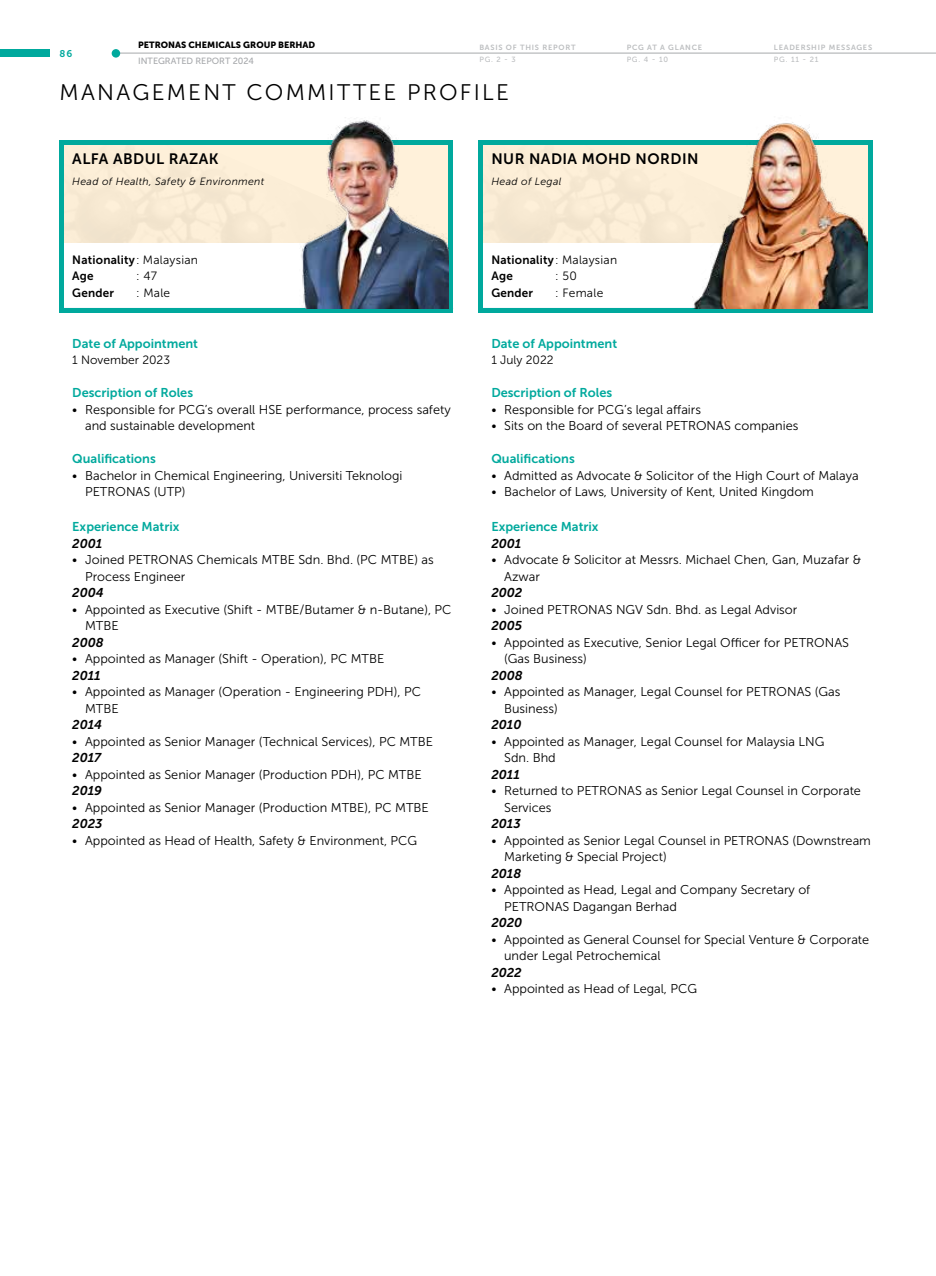
<style>
.page{position:relative;width:936px;height:1276px;background:#fff}
.page>*{position:absolute;margin:0;border:0;box-sizing:border-box;transform-origin:0 0}
.t1{font:22.5px "Museo Sans 300";letter-spacing:.1em;color:#000}
.t2{font:15px "Museo Sans 700";letter-spacing:.03em;color:#000}
.t3{font:12.75px/16.5px "Museo Sans 300";color:#000}
.t4{font:12.75px "Museo Sans 700";color:#00a99d}
.t5{font:italic 12.75px "Museo Sans 700";color:#000}
.t6{font:12px/16.5px "Museo Sans 700";letter-spacing:.02em;color:#000}
.t7{font:12px "Museo Sans 300";color:#000}
.t8{font:italic 10.5px "Museo Sans 300";letter-spacing:.03em;color:#000}
.t9{font:9.75px "Museo Sans 700";color:#00a99d}
.t10{font:9px "Museo Sans 900";color:#000}
.t11{font:9px "Museo Sans 500";color:#a7a9ac}
.t12{font:7.5px "Museo Sans 700";letter-spacing:.1em;color:#bcbec0}
.t13{font:7.5px "Museo Sans 500";letter-spacing:.1em;color:#bcbec0}
.s1{font-family:"Museo Sans 300"}
</style>
<div class="page">
<hr style="left:114px;top:53px;width:821px;height:1px;background:#a7a9ac">
<div style="left:0;top:50px;width:50px;height:7px;background:#00a99d"></div>
<div style="left:112px;top:49px;width:8px;height:9px;background:#00a99d;border-radius:50%"></div>
<div style="left:478px;top:140px;width:5px;height:172px;background:#00a99d"></div>
<div style="left:867px;top:140px;width:5px;height:172px;background:#00a99d"></div>
<div style="left:478px;top:140px;width:394px;height:5px;background:#00a99d"></div>
<hr style="left:478px;top:308px;width:394px;height:4px;background:#00a99d">
<img style="left:685px;top:122px;width:182px;height:186px">
<hr style="left:60px;top:140px;width:4px;height:172px;background:#00a99d">
<hr style="left:449px;top:140px;width:4px;height:172px;background:#00a99d">
<div style="left:60px;top:140px;width:393px;height:5px;background:#00a99d"></div>
<hr style="left:60px;top:308px;width:393px;height:4px;background:#00a99d">
<img style="left:256px;top:117px;width:193px;height:191px">
<p class="t10" style="left:138px;top:40px;width:178px">PETRONAS CHEMICALS GROUP BERHAD</p>
<p class="t11" style="left:138px;top:56px;width:117px">INTEGRATED REPORT 2024</p>
<p class="t12" style="left:479px;top:43px;width:98px">BASIS OF THIS REPORT</p>
<p class="t13" style="left:479px;top:55px;width:38px">PG. 2 - 3</p>
<p class="t9" style="left:60px;top:48px;width:14px">86</p>
<h1 class="t1" style="left:60px;top:80px;width:451px">MANAGEMENT COMMITTEE PROFILE</h1>
<p class="t12" style="left:626px;top:43px;width:77px">PCG AT A GLANCE</p>
<p class="t13" style="left:626px;top:55px;width:43px">PG. 4 - 10</p>
<p class="t2" style="left:72px;top:151px;width:148px">ALFA ABDUL RAZAK</p>
<p class="t2" style="left:491px;top:151px;width:208px">NUR NADIA MOHD NORDIN</p>
<p class="t8" style="left:72px;top:176px;width:193px">Head of Health, Safety &amp; Environment</p>
<p class="t8" style="left:491px;top:176px;width:72px">Head of Legal</p>
<p class="t6" style="left:72px;top:251px;width:127px">Nationality<span class="s1">: Malaysian<br></span>Age</p>
<p class="t7" style="left:136px;top:270px;width:22px">: 47</p>
<p class="t6" style="left:491px;top:251px;width:127px">Nationality<span class="s1">: Malaysian<br></span>Age</p>
<p class="t7" style="left:555px;top:270px;width:23px">: 50</p>
<p class="t6" style="left:72px;top:284px;width:43px">Gender</p>
<p class="t7" style="left:136px;top:286px;width:36px">: Male</p>
<p class="t6" style="left:491px;top:284px;width:43px">Gender</p>
<p class="t7" style="left:555px;top:286px;width:50px">: Female</p>
<p class="t12" style="left:773px;top:43px;width:100px">LEADERSHIP MESSAGES</p>
<p class="t13" style="left:773px;top:55px;width:46px">PG. 11 - 21</p>
<p class="t4" style="left:72px;top:336px;width:127px">Date of Appointment</p>
<p class="t7" style="left:72px;top:353px;width:99px">1 November 2023</p>
<p class="t4" style="left:72px;top:385px;width:122px">Description of Roles</p>
<p class="t3" style="left:85px;top:401px;width:367px;text-indent:-13px">• Responsible for PCG’s overall HSE performance, process safety and sustainable development</p>
<p class="t4" style="left:72px;top:451px;width:85px">Qualifications</p>
<p class="t3" style="left:85px;top:467px;width:319px;text-indent:-13px">• Bachelor in Chemical Engineering, Universiti Teknologi<br>PETRONAS (UTP)</p>
<p class="t4" style="left:72px;top:520px;width:109px">Experience Matrix</p>
<p class="t5" style="left:72px;top:536px;width:31px">2001</p>
<p class="t3" style="left:85px;top:551px;width:350px;text-indent:-13px">• Joined PETRONAS Chemicals MTBE Sdn. Bhd. (PC MTBE) as<br>Process Engineer</p>
<p class="t5" style="left:72px;top:586px;width:33px">2004</p>
<p class="t3" style="left:85px;top:601px;width:368px;text-indent:-13px">• Appointed as Executive (Shift - MTBE/Butamer &amp; n-Butane), PC<br>MTBE</p>
<p class="t5" style="left:72px;top:635px;width:33px">2008</p>
<p class="t3" style="left:72px;top:650px;width:313px">• Appointed as Manager (Shift - Operation), PC MTBE</p>
<p class="t5" style="left:72px;top:668px;width:30px">2011</p>
<p class="t3" style="left:85px;top:683px;width:337px;text-indent:-13px">• Appointed as Manager (Operation - Engineering PDH), PC<br>MTBE</p>
<p class="t5" style="left:72px;top:717px;width:31px">2014</p>
<p class="t3" style="left:72px;top:733px;width:362px">• Appointed as Senior Manager (Technical Services), PC MTBE</p>
<p class="t5" style="left:72px;top:750px;width:30px">2017</p>
<p class="t3" style="left:72px;top:766px;width:351px">• Appointed as Senior Manager (Production PDH), PC MTBE</p>
<p class="t5" style="left:72px;top:783px;width:31px">2019</p>
<p class="t3" style="left:72px;top:799px;width:358px">• Appointed as Senior Manager (Production MTBE), PC MTBE</p>
<p class="t5" style="left:72px;top:816px;width:32px">2023</p>
<p class="t3" style="left:72px;top:832px;width:346px">• Appointed as Head of Health, Safety &amp; Environment, PCG</p>
<p class="t4" style="left:491px;top:336px;width:127px">Date of Appointment</p>
<p class="t7" style="left:491px;top:353px;width:64px">1 July 2022</p>
<p class="t4" style="left:491px;top:385px;width:122px">Description of Roles</p>
<p class="t3" style="left:491px;top:401px;width:211px">• Responsible for PCG’s legal affairs</p>
<p class="t3" style="left:491px;top:417px;width:308px">• Sits on the Board of several PETRONAS companies</p>
<p class="t4" style="left:491px;top:451px;width:85px">Qualifications</p>
<p class="t3" style="left:491px;top:467px;width:369px">• Admitted as Advocate &amp; Solicitor of the High Court of Malaya</p>
<p class="t3" style="left:491px;top:483px;width:324px">• Bachelor of Laws, University of Kent, United Kingdom</p>
<p class="t4" style="left:491px;top:520px;width:109px">Experience Matrix</p>
<p class="t5" style="left:491px;top:536px;width:31px">2001</p>
<p class="t3" style="left:504px;top:551px;width:358px;text-indent:-13px">• Advocate &amp; Solicitor at Messrs. Michael Chen, Gan, Muzafar &amp;<br>Azwar</p>
<p class="t5" style="left:491px;top:586px;width:32px">2002</p>
<p class="t3" style="left:491px;top:601px;width:307px">• Joined PETRONAS NGV Sdn. Bhd. as Legal Advisor</p>
<p class="t5" style="left:491px;top:619px;width:32px">2005</p>
<p class="t3" style="left:504px;top:634px;width:346px;text-indent:-13px">• Appointed as Executive, Senior Legal Officer for PETRONAS (Gas Business)</p>
<p class="t5" style="left:491px;top:668px;width:33px">2008</p>
<p class="t3" style="left:504px;top:683px;width:338px;text-indent:-13px">• Appointed as Manager, Legal Counsel for PETRONAS (Gas<br>Business)</p>
<p class="t5" style="left:491px;top:717px;width:31px">2010</p>
<p class="t3" style="left:504px;top:733px;width:322px;text-indent:-13px">• Appointed as Manager, Legal Counsel for Malaysia LNG<br>Sdn. Bhd</p>
<p class="t5" style="left:491px;top:767px;width:30px">2011</p>
<p class="t3" style="left:504px;top:782px;width:358px;text-indent:-13px">• Returned to PETRONAS as Senior Legal Counsel in Corporate<br>Services</p>
<p class="t5" style="left:491px;top:816px;width:31px">2013</p>
<p class="t3" style="left:504px;top:832px;width:368px;text-indent:-13px">• Appointed as Senior Legal Counsel in PETRONAS (Downstream<br>Marketing &amp; Special Project)</p>
<p class="t5" style="left:491px;top:866px;width:31px">2018</p>
<p class="t3" style="left:504px;top:881px;width:308px;text-indent:-13px">• Appointed as Head, Legal and Company Secretary of<br>PETRONAS Dagangan Berhad</p>
<p class="t5" style="left:491px;top:915px;width:32px">2020</p>
<p class="t3" style="left:504px;top:931px;width:366px;text-indent:-13px">• Appointed as General Counsel for Special Venture &amp; Corporate under Legal Petrochemical</p>
<p class="t5" style="left:491px;top:965px;width:32px">2022</p>
<p class="t3" style="left:491px;top:980px;width:207px">• Appointed as Head of Legal, PCG</p>
</div>
